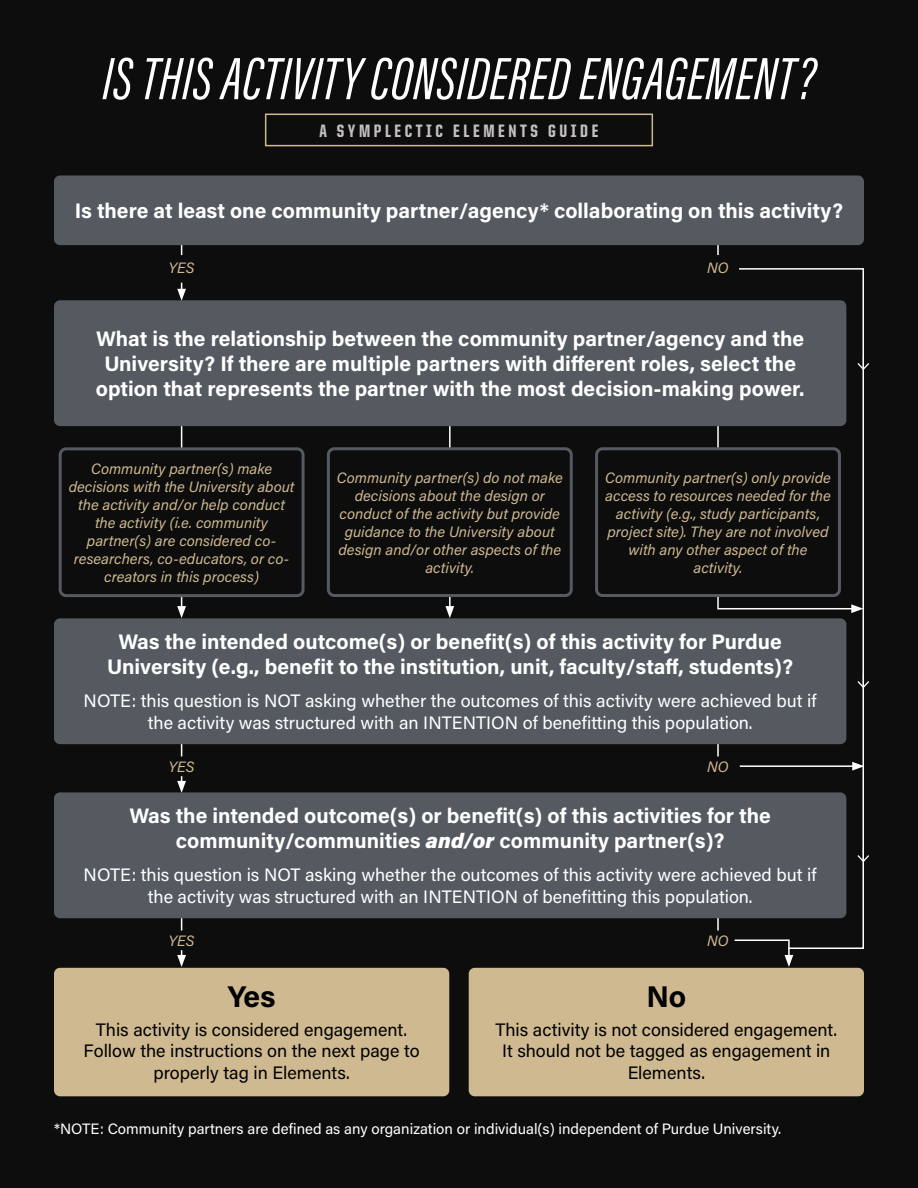
<style>
.page{position:relative;width:918px;height:1188px;background:#0d0d0d}
.page>*{position:absolute;margin:0;border:0;box-sizing:border-box;transform-origin:0 0}
.t1{font:italic 61.5px "Acumin Pro Extra Cond";letter-spacing:.01em;color:#fff}
.t2{font:700 30px "Acumin Pro";color:#000}
.t3{font:700 21px/25.2px "Acumin Pro";color:#fff;text-align:center}
.t4{font:18px/21.6px "Acumin Pro";color:#fff;text-align:center}
.t5{font:18px/21.6px "Acumin Pro";color:#000;text-align:center}
.t6{font:800 18px "United Sans Cond";letter-spacing:.2em;color:#c4bfc0}
.t7{font:italic 15px/18px "Acumin Pro";color:#cfb991;text-align:center}
.t8{font:15px "Acumin Pro";color:#fff}
.s1{font-weight:900;font-style:italic}
</style>
<div class="page">
<hr style="left:717px;top:235px;width:2px;height:20px;background:#fff">
<svg style="left:717px;top:597px;width:21px;height:13px"></svg>
<hr style="left:717px;top:426px;width:2px;height:23px;background:#fff">
<hr style="left:449px;top:426px;width:2px;height:23px;background:#fff">
<svg style="left:445px;top:597px;width:9px;height:21px"></svg>
<svg style="left:181px;top:426px;width:1px;height:21px"></svg>
<svg style="left:181px;top:918px;width:1px;height:13px"></svg>
<svg style="left:181px;top:744px;width:1px;height:12px"></svg>
<svg style="left:717px;top:744px;width:2px;height:12px"></svg>
<svg style="left:717px;top:918px;width:2px;height:13px"></svg>
<svg style="left:177px;top:597px;width:9px;height:21px"></svg>
<svg style="left:738px;top:268px;width:126px;height:681px"></svg>
<svg style="left:177px;top:283px;width:9px;height:17px"></svg>
<svg style="left:177px;top:950px;width:9px;height:17px"></svg>
<svg style="left:177px;top:776px;width:9px;height:16px"></svg>
<svg style="left:856px;top:674px;width:13px;height:15px"></svg>
<svg style="left:856px;top:356px;width:13px;height:15px"></svg>
<svg style="left:856px;top:848px;width:13px;height:15px"></svg>
<svg style="left:734px;top:939px;width:59px;height:28px"></svg>
<div style="left:469px;top:968px;width:395px;height:128px;background:#cfb991;border-radius:6px"></div>
<div style="left:54px;top:176px;width:810px;height:69px;background:#555960;border-radius:6px"></div>
<div style="left:54px;top:300px;width:792px;height:126px;background:#555960;border-radius:6px"></div>
<div style="left:59px;top:447px;width:246px;height:150px;border:3px solid #555960;border-radius:6px"></div>
<div style="left:327px;top:447px;width:246px;height:150px;border:3px solid #555960;border-radius:6px"></div>
<div style="left:595px;top:447px;width:246px;height:150px;border:3px solid #555960;border-radius:6px"></div>
<div style="left:54px;top:968px;width:395px;height:128px;background:#cfb991;border-radius:6px"></div>
<div style="left:54px;top:792px;width:792px;height:126px;background:#555960;border-radius:6px"></div>
<div style="left:54px;top:618px;width:792px;height:126px;background:#555960;border-radius:6px"></div>
<div style="left:265px;top:114px;width:388px;height:32px;border:2px solid #cfb991"></div>
<h1 class="t1" style="left:103px;top:41px;width:714px">IS THIS ACTIVITY CONSIDERED ENGAGEMENT?</h1>
<p class="t6" style="left:320px;top:121px;width:280px">A SYMPLECTIC ELEMENTS GUIDE</p>
<h3 class="t3" style="left:75px;top:197px;width:770px">Is there at least one community partner/agency* collaborating on this activity?</h3>
<p class="t7" style="left:169px;top:258px;width:27px">YES</p>
<p class="t7" style="left:707px;top:258px;width:23px">NO</p>
<h3 class="t3" style="left:96px;top:325px;width:710px">What is the relationship between the community partner/agency and the<br>University? If there are multiple partners with different roles, select the option that represents the partner with the most decision-making power.</h3>
<p class="t7" style="left:69px;top:459px;width:227px">Community partner(s) make decisions with the University about the activity and/or help conduct the activity (i.e. community partner(s) are considered co&shy;researchers, co-educators, or co&shy;creators in this process)</p>
<p class="t7" style="left:337px;top:468px;width:228px">Community partner(s) do not make decisions about the design or conduct of the activity but provide guidance to the University about design and/or other aspects of the activity.</p>
<p class="t7" style="left:605px;top:468px;width:227px">Community partner(s) only provide access to resources needed for the activity (e.g., study participants, project site). They are not involved with any other aspect of the activity.</p>
<h3 class="t3" style="left:107px;top:628px;width:687px">Was the intended outcome(s) or benefit(s) of this activity for Purdue<br>University (e.g., benefit to the institution, unit, faculty/staff, students)?</h3>
<p class="t4" style="left:84px;top:690px;width:735px">NOTE: this question is NOT asking whether the outcomes of this activity were achieved but if the activity was structured with an INTENTION of benefitting this population.</p>
<p class="t7" style="left:169px;top:757px;width:27px">YES</p>
<p class="t7" style="left:707px;top:757px;width:23px">NO</p>
<h3 class="t3" style="left:130px;top:802px;width:643px">Was the intended outcome(s) or benefit(s) of this activities for the community/communities <span class="s1">and/or</span> community partner(s)?</h3>
<p class="t4" style="left:84px;top:864px;width:735px">NOTE: this question is NOT asking whether the outcomes of this activity were achieved but if the activity was structured with an INTENTION of benefitting this population.</p>
<p class="t7" style="left:169px;top:931px;width:27px">YES</p>
<h2 class="t2" style="left:228px;top:976px;width:49px">Yes</h2>
<p class="t5" style="left:84px;top:1018px;width:338px">This activity is considered engagement.<br>Follow the instructions on the next page to properly tag in Elements.</p>
<p class="t7" style="left:707px;top:931px;width:23px">NO</p>
<h2 class="t2" style="left:647px;top:976px;width:41px">No</h2>
<p class="t5" style="left:495px;top:1018px;width:343px">This activity is not considered engagement.<br>It should not be tagged as engagement in<br>Elements.</p>
<p class="t8" style="left:54px;top:1118px;width:729px">*NOTE: Community partners are defined as any organization or individual(s) independent of Purdue University.</p>
</div>
